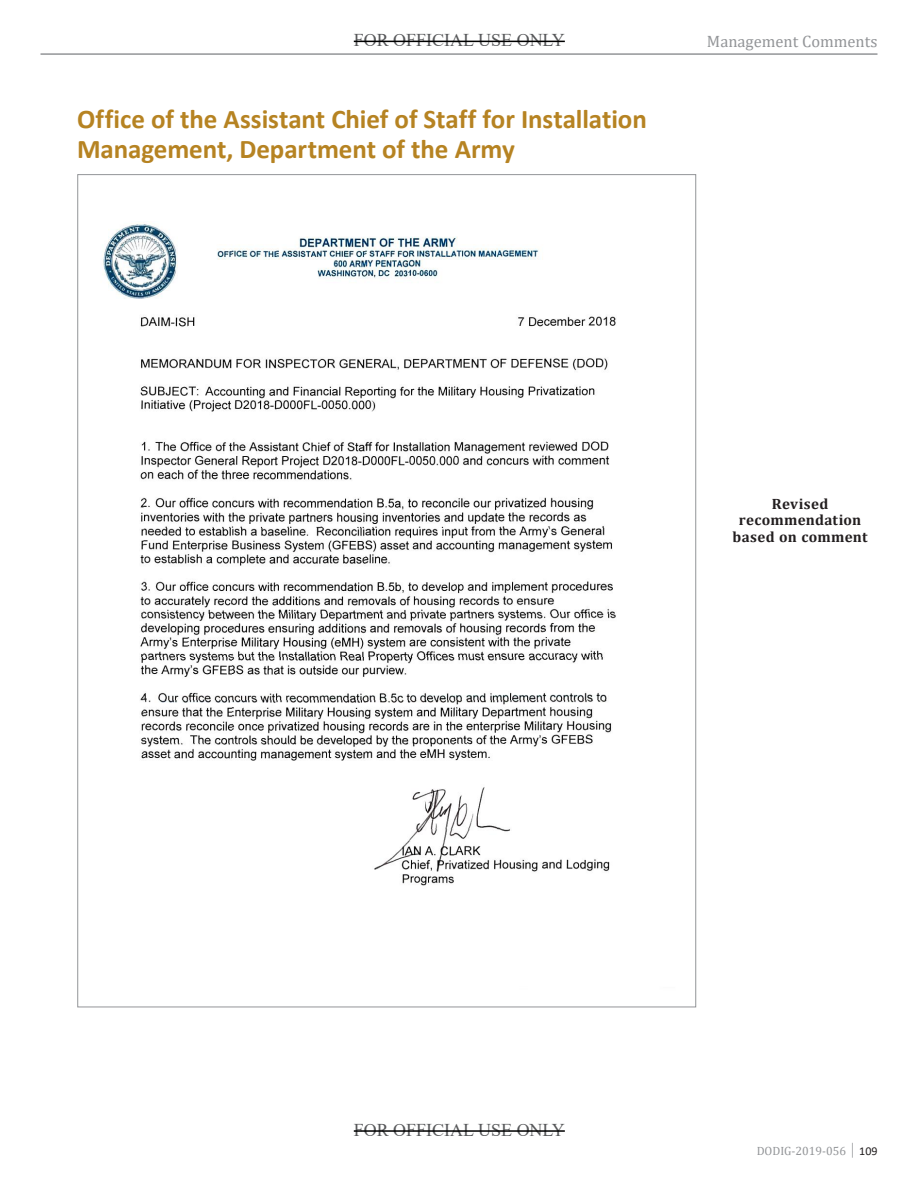
<style>
.page{position:relative;width:918px;height:1188px;background:#fff}
.page>*{position:absolute;margin:0;border:0;box-sizing:border-box;transform-origin:0 0}
.t1{font:700 27px/30px "Calibri";letter-spacing:-.005em;color:#b68322}
.t2{font:18px "Times New Roman";color:#57585a}
.t3{font:16.5px "Cambria";color:#939598}
.t4{font:700 15px/16.5px "Cambria";letter-spacing:.02em;color:#231f20;text-align:center}
.t5{font:12px "Cambria";color:#939598}
.s1{font-family:"Calibri";color:#231f20}
</style>
<div class="page">
<hr style="left:40px;top:53px;width:838px;height:2px;background:#939598">
<img style="left:103px;top:223px;width:513px;height:663px">
<hr style="left:354px;top:41px;width:211px;height:1px;background:#000">
<hr style="left:354px;top:1130px;width:211px;height:2px;background:#000">
<p class="t2" style="left:354px;top:28px;width:213px">FOR OFFICIAL USE ONLY</p>
<p class="t1" style="left:77px;top:104px;width:571px">Office of the Assistant Chief of Staff for Installation<br>Management, Department of the Army</p>
<p class="t3" style="left:707px;top:31px;width:172px">Management Comments</p>
<p class="t4" style="left:733px;top:495px;width:136px">Revised recommendation based on comment</p>
<p class="t2" style="left:354px;top:1117px;width:213px">FOR OFFICIAL USE ONLY</p>
<p class="t5" style="left:757px;top:1143px;width:122px">DODIG-2019-056 │ <span class="s1">109</span></p>
</div>
